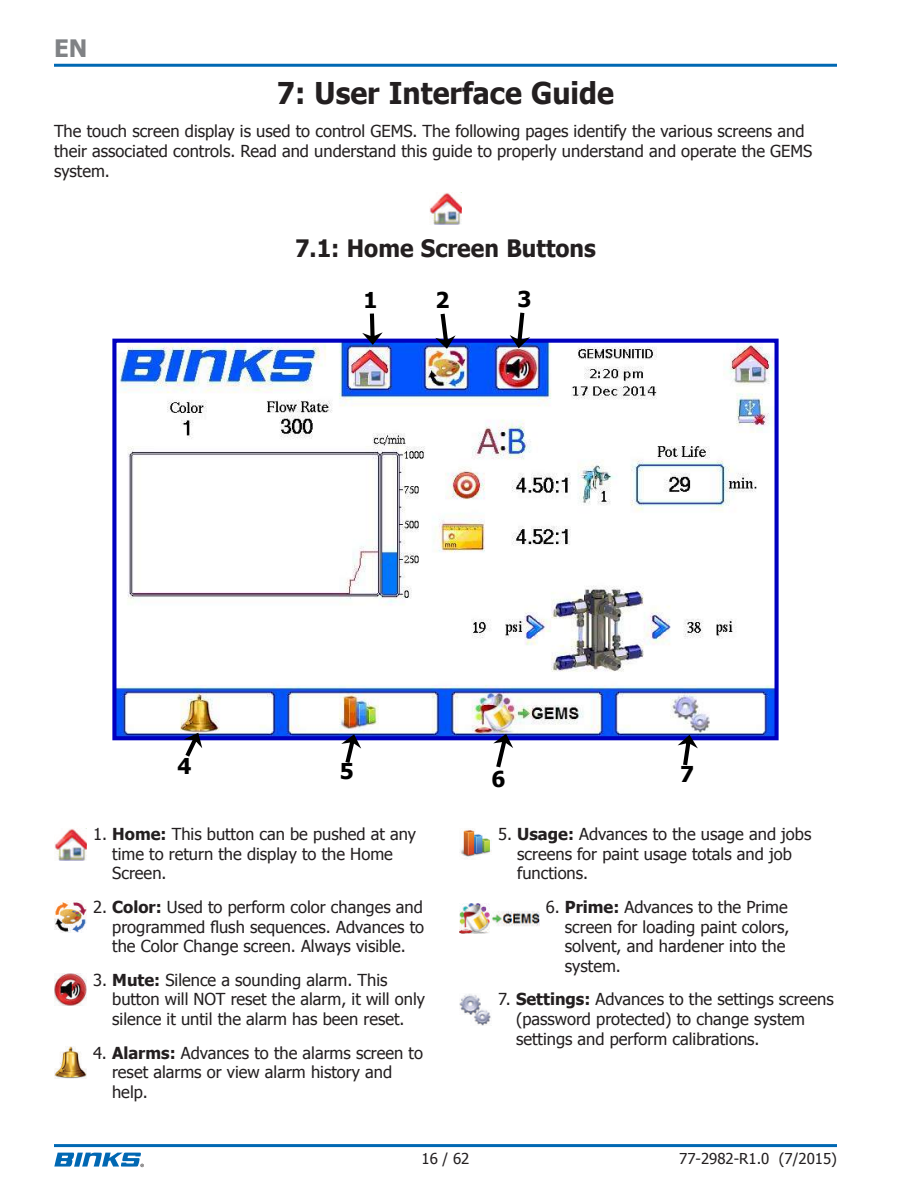
<style>
.page{position:relative;width:918px;height:1188px;background:#fff}
.page>*{position:absolute;margin:0;border:0;box-sizing:border-box;transform-origin:0 0}
.t1{font:700 30px "Tahoma";color:#231f20;scale:.95 1}
.t2{font:700 24px "Tahoma";color:#231f20;scale:.95 1}
.t3{font:700 24px "Tahoma";color:#808285}
.t4{font:700 21.9px "Tahoma";color:#000}
.t5{font:16.5px/19.8px "Tahoma";color:#231f20}
.t6{font:15px "Tahoma";color:#231f20}
.s1{font-weight:700}
</style>
<div class="page">
<hr style="left:54px;top:64px;width:783px;height:3px;background:#0168b3">
<hr style="left:54px;top:1144px;width:783px;height:3px;background:#0168b3">
<svg style="left:54px;top:1153px;width:90px;height:14px"></svg>
<img style="left:429px;top:192px;width:33px;height:32px">
<img style="left:54px;top:828px;width:32px;height:32px">
<img style="left:54px;top:902px;width:32px;height:31px">
<img style="left:54px;top:974px;width:32px;height:32px">
<img style="left:54px;top:1047px;width:32px;height:32px">
<img style="left:459px;top:829px;width:32px;height:30px">
<img style="left:459px;top:903px;width:80px;height:30px">
<img style="left:459px;top:994px;width:32px;height:31px">
<img style="left:117px;top:344px;width:657px;height:391px">
<div style="left:112px;top:339px;width:667px;height:401px;border:4px solid #0000c0"></div>
<svg style="left:362px;top:314px;width:21px;height:31px"></svg>
<svg style="left:435px;top:314px;width:21px;height:35px"></svg>
<svg style="left:510px;top:313px;width:20px;height:35px"></svg>
<svg style="left:341px;top:734px;width:20px;height:29px"></svg>
<svg style="left:493px;top:734px;width:20px;height:33px"></svg>
<svg style="left:678px;top:735px;width:20px;height:30px"></svg>
<svg style="left:184px;top:733px;width:18px;height:24px"></svg>
<h2 class="t3" style="left:54px;top:32px;width:35px">EN</h2>
<h1 class="t1" style="left:277px;top:72px;width:356px">7: User Interface Guide</h1>
<p class="t5" style="left:54px;top:121px;width:760px">The touch screen display is used to control GEMS. The following pages identify the various screens and their associated controls. Read and understand this guide to properly understand and operate the GEMS system.</p>
<h2 class="t2" style="left:295px;top:231px;width:318px">7.1: Home Screen Buttons</h2>
<h3 class="t4" style="left:363px;top:285px;width:15px">1</h3>
<h3 class="t4" style="left:436px;top:284px;width:15px">2</h3>
<h3 class="t4" style="left:517px;top:284px;width:15px">3</h3>
<h3 class="t4" style="left:177px;top:751px;width:15px">4</h3>
<h3 class="t4" style="left:340px;top:756px;width:15px">5</h3>
<h3 class="t4" style="left:680px;top:759px;width:15px">7</h3>
<h3 class="t4" style="left:491px;top:764px;width:15px">6</h3>
<p class="t5" style="left:112px;top:823px;width:305px;text-indent:-19px">1. <span class="s1">Home:</span> This button can be pushed at any time to return the display to the Home<br>Screen.</p>
<p class="t5" style="left:112px;top:896px;width:313px;text-align:justify;text-indent:-19px">2. <span class="s1">Color:</span> Used to perform color changes and programmed flush sequences. Advances to the Color Change screen. Always visible.</p>
<p class="t5" style="left:112px;top:969px;width:314px;text-indent:-19px">3. <span class="s1">Mute:</span> Silence a sounding alarm. This button will NOT reset the alarm, it will only silence it until the alarm has been reset.</p>
<p class="t5" style="left:112px;top:1042px;width:312px;text-indent:-19px">4. <span class="s1">Alarms:</span> Advances to the alarms screen to reset alarms or view alarm history and help.</p>
<p class="t5" style="left:517px;top:823px;width:296px;text-indent:-19px">5. <span class="s1">Usage:</span> Advances to the usage and jobs screens for paint usage totals and job functions.</p>
<p class="t5" style="left:565px;top:896px;width:226px;text-indent:-19px">6. <span class="s1">Prime:</span> Advances to the Prime screen for loading paint colors, solvent, and hardener into the system.</p>
<p class="t5" style="left:516px;top:989px;width:319px;text-indent:-18px">7. <span class="s1">Settings:</span> Advances to the settings screens (password protected) to change system settings and perform calibrations.</p>
<p class="t6" style="left:422px;top:1148px;width:49px">16 / 62</p>
<p class="t6" style="left:679px;top:1148px;width:159px">77-2982-R1.0 (7/2015)</p>
</div>
